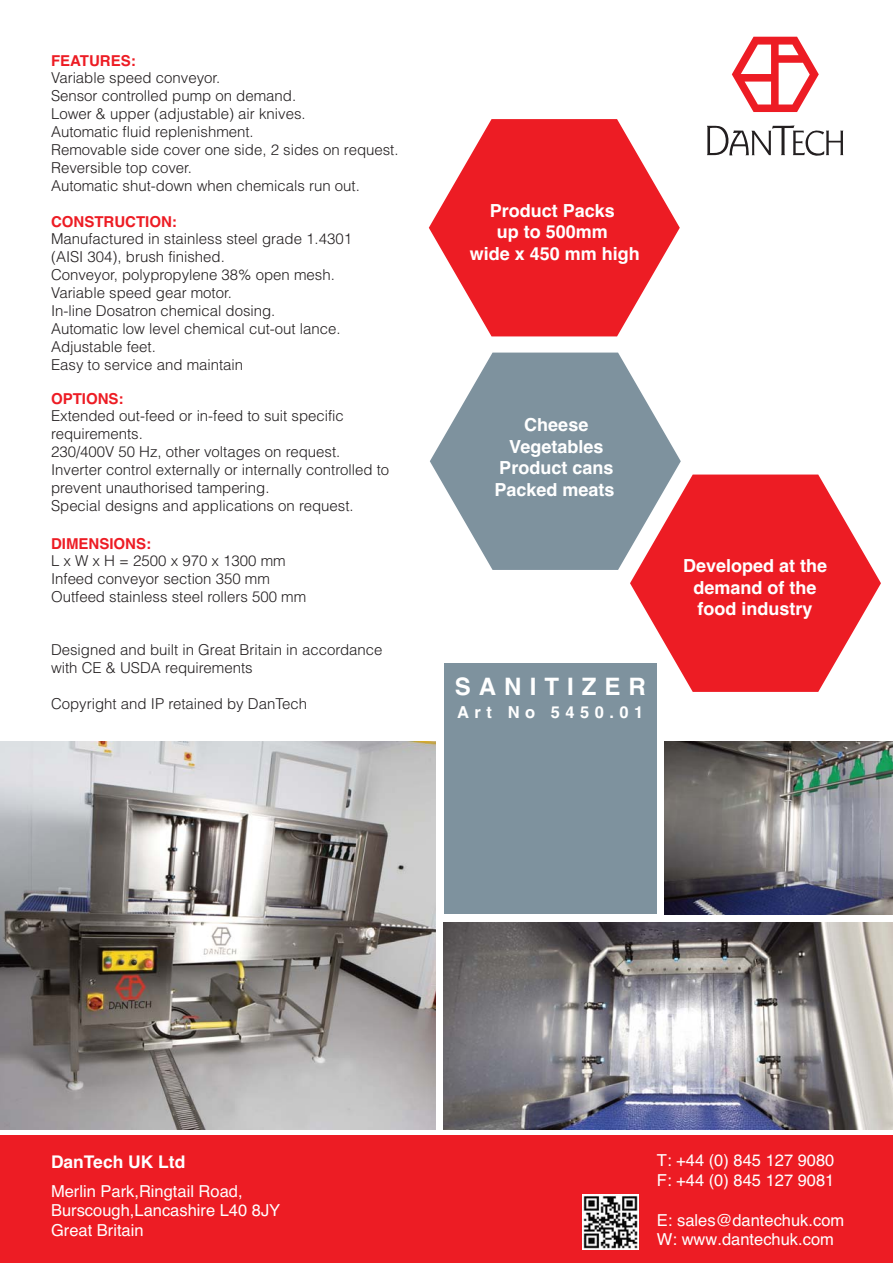
<style>
.page{position:relative;width:893px;height:1263px;background:#fff}
.page>*{position:absolute;margin:0;border:0;box-sizing:border-box;transform-origin:0 0}
.t1{font:700 24px "Helvetica";letter-spacing:.335em;color:#fff}
.t2{font:700 18px/21.6px "Helvetica";color:#fff;text-align:center}
.t3{font:700 17.4px "Helvetica";color:#fff}
.t4{font:16.5px/19.8px "Helvetica";color:#fff}
.t5{font:700 16.5px "Helvetica";letter-spacing:.335em;color:#fff}
.t6{font:300 15px/18px "Helvetica";color:#231f20}
.t7{font:700 15px "Helvetica";color:#ed1c24}
</style>
<div class="page">
<div style="left:0;top:1135px;width:893px;height:128px;background:#ed1c24"></div>
<img style="left:0;top:741px;width:436px;height:388px">
<img style="left:444px;top:922px;width:449px;height:207px">
<div style="left:444px;top:663px;width:213px;height:251px;background:#7e929e"></div>
<svg style="left:707px;top:125px;width:136px;height:31px"></svg>
<svg style="left:732px;top:37px;width:87px;height:75px"></svg>
<img style="left:664px;top:741px;width:229px;height:173px">
<svg style="left:430px;top:353px;width:251px;height:217px;fill:#7e929e"></svg>
<svg style="left:429px;top:119px;width:251px;height:217px;fill:#ed1c24"></svg>
<svg style="left:630px;top:474px;width:251px;height:218px;fill:#ed1c24"></svg>
<img style="left:583px;top:1195px;width:55px;height:55px">
<p class="t7" style="left:51px;top:55px;width:86px">FEATURES:</p>
<p class="t6" style="left:51px;top:70px;width:349px">Variable speed conveyor.<br>Sensor controlled pump on demand.<br>Lower &amp; upper (adjustable) air knives.<br>Automatic fluid replenishment.<br>Removable side cover one side, 2 sides on request.<br>Reversible top cover.<br>Automatic shut-down when chemicals run out.</p>
<p class="t7" style="left:51px;top:216px;width:127px">CONSTRUCTION:</p>
<p class="t6" style="left:51px;top:231px;width:302px">Manufactured in stainless steel grade 1.4301 (AISI 304), brush finished.<br>Conveyor, polypropylene 38% open mesh.<br>Variable speed gear motor.<br>In-line Dosatron chemical dosing.<br>Automatic low level chemical cut-out lance.<br>Adjustable feet.<br>Easy to service and maintain</p>
<p class="t7" style="left:51px;top:393px;width:74px">OPTIONS:</p>
<p class="t6" style="left:51px;top:408px;width:340px">Extended out-feed or in-feed to suit specific requirements.<br>230/400V 50 Hz, other voltages on request.<br>Inverter control externally or internally controlled to prevent unauthorised tampering.<br>Special designs and applications on request.</p>
<p class="t7" style="left:51px;top:538px;width:102px">DIMENSIONS:</p>
<p class="t6" style="left:51px;top:553px;width:257px">L x W x H = 2500 x 970 x 1300 mm<br>Infeed conveyor section 350 mm<br>Outfeed stainless steel rollers 500 mm</p>
<p class="t6" style="left:51px;top:642px;width:333px">Designed and built in Great Britain in accordance with CE &amp; USDA requirements</p>
<p class="t6" style="left:51px;top:696px;width:258px">Copyright and IP retained by DanTech</p>
<p class="t2" style="left:470px;top:201px;width:172px">Product Packs<br>up to 500mm<br>wide x 450 mm high</p>
<p class="t2" style="left:494px;top:416px;width:122px">Cheese<br>Vegetables<br>Product cans<br>Packed meats</p>
<h1 class="t1" style="left:455px;top:677px;width:192px">SANITIZER</h1>
<p class="t5" style="left:457px;top:706px;width:188px">Art No 5450.01</p>
<p class="t2" style="left:683px;top:556px;width:146px">Developed at the demand of the food industry</p>
<p class="t3" style="left:51px;top:1155px;width:136px">DanTech UK Ltd</p>
<p class="t4" style="left:51px;top:1183px;width:231px">Merlin Park,Ringtail Road,<br>Burscough,Lancashire L40 8JY<br>Great Britain</p>
<p class="t4" style="left:657px;top:1152px;width:179px">T: +44 (0) 845 127 9080<br>F: +44 (0) 845 127 9081</p>
<p class="t4" style="left:657px;top:1211px;width:189px">E: sales@dantechuk.com<br>W: www.dantechuk.com</p>
</div>
